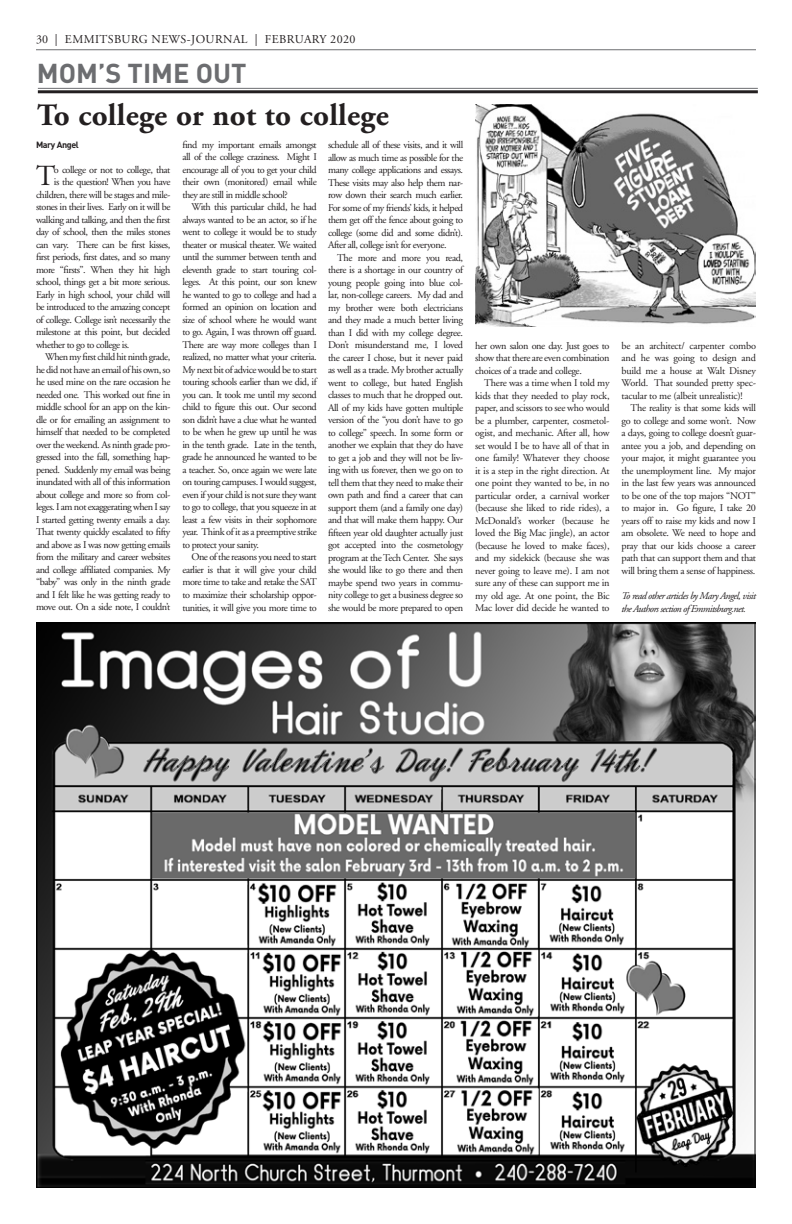
<style>
.page{position:relative;width:792px;height:1224px;background:#fff}
.page>*{position:absolute;margin:0;border:0;box-sizing:border-box;transform-origin:0 0}
.t1{font:700 31px "Adobe Garamond";letter-spacing:.01em;color:#231f20}
.t2{font:29.1px "Adobe Garamond";color:#231f20}
.t3{font:700 27px "DIN";color:#6c6d70}
.t4{font:12px "Adobe Garamond";letter-spacing:.035em;color:#231f20}
.t5{font:10.2px/12.5px "Adobe Garamond";letter-spacing:-.045em;color:#231f20;text-align:justify}
.t6{font:italic 10.2px/12.5px "Adobe Garamond";letter-spacing:-.055em;color:#231f20}
.t7{font:700 9px "DIN";letter-spacing:-.045em;color:#231f20}
</style>
<div class="page">
<hr style="left:36px;top:49px;width:720px;height:1px;background:#6c6d70">
<hr style="left:38px;top:88px;width:720px;height:1px;background:#6c6d70">
<hr style="left:38px;top:90px;width:720px;height:3px;background:#231f20">
<img style="left:36px;top:622px;width:720px;height:566px">
<img style="left:475px;top:104px;width:280px;height:222px">
<p class="t4" style="left:36px;top:33px;width:321px">30 | EMMITSBURG NEWS-JOURNAL | FEBRUARY 2020</p>
<h3 class="t3" style="left:37px;top:56px;width:211px">MOM’S TIME OUT</h3>
<h1 class="t1" style="left:37px;top:98px;width:353px">To college or not to college</h1>
<p class="t7" style="left:36px;top:139px;width:44px">Mary Angel</p>
<h2 class="t2" style="left:36px;top:160px;width:21px">T</h2>
<p class="t5" style="left:54px;top:163px;width:118px">o college or not to college, that</p>
<p class="t5" style="left:182px;top:139px;width:136px">find my important emails amongst all of the college craziness. Might I encourage all of you to get your child their own (monitored) email while they are still in middle school?</p>
<p class="t5" style="left:182px;top:201px;width:136px;text-indent:9px">With this particular child, he had always wanted to be an actor, so if he went to college it would be to study theater or musical theater. We waited until the summer between tenth and eleventh grade to start touring col&shy;leges. At this point, our son knew he wanted to go to college and had a formed an opinion on location and size of school where he would want to go. Again, I was thrown off guard.<br>There are way more colleges than I realized, no matter what your criteria.<br>My next bit of advice would be to start touring schools earlier than we did, if you can. It took me until my second child to figure this out. Our second son didn’t have a clue what he wanted to be when he grew up until he was in the tenth grade. Late in the tenth, grade he announced he wanted to be a teacher. So, once again we were late on touring campuses. I would suggest, even if your child is not sure they want to go to college, that you squeeze in at least a few visits in their sophomore year. Think of it as a preemptive strike to protect your sanity.</p>
<p class="t5" style="left:182px;top:551px;width:136px;text-indent:9px">One of the reasons you need to start earlier is that it will give your child more time to take and retake the SAT to maximize their scholarship oppor&shy;tunities, it will give you more time to</p>
<p class="t5" style="left:328px;top:139px;width:137px">schedule all of these visits, and it will allow as much time as possible for the many college applications and essays.<br>These visits may also help them nar&shy;row down their search much earlier.<br>For some of my friends’ kids, it helped them get off the fence about going to college (some did and some didn’t).<br>After all, college isn’t for everyone.</p>
<p class="t5" style="left:328px;top:251px;width:137px;text-indent:9px">The more and more you read, there is a shortage in our country of young people going into blue col&shy;lar, non-college careers. My dad and my brother were both electricians and they made a much better living than I did with my college degree.<br>Don’t misunderstand me, I loved the career I chose, but it never paid as well as a trade. My brother actually went to college, but hated English classes to much that he dropped out.<br>All of my kids have gotten multiple version of the “you don’t have to go to college” speech. In some form or another we explain that they do have to get a job and they will not be liv&shy;ing with us forever, then we go on to tell them that they need to make their own path and find a career that can support them (and a family one day) and that will make them happy. Our fifteen year old daughter actually just got accepted into the cosmetology program at the Tech Center. She says she would like to go there and then maybe spend two years in commu&shy;nity college to get a business degree so she would be more prepared to open</p>
<p class="t5" style="left:54px;top:176px;width:118px">is the question! When you have</p>
<p class="t5" style="left:36px;top:188px;width:136px">children, there will be stages and mile-</p>
<p class="t5" style="left:36px;top:201px;width:136px">stones in their lives. Early on it will be</p>
<p class="t5" style="left:36px;top:213px;width:136px">walking and talking, and then the first</p>
<p class="t5" style="left:36px;top:226px;width:136px">day of school, then the miles stones</p>
<p class="t5" style="left:36px;top:238px;width:136px">can vary. There can be first kisses,</p>
<p class="t5" style="left:36px;top:251px;width:136px">first periods, first dates, and so many</p>
<p class="t5" style="left:36px;top:263px;width:136px">more “firsts”. When they hit high</p>
<p class="t5" style="left:36px;top:276px;width:136px">school, things get a bit more serious.</p>
<p class="t5" style="left:36px;top:288px;width:136px">Early in high school, your child will</p>
<p class="t5" style="left:36px;top:301px;width:136px">be introduced to the amazing concept</p>
<p class="t5" style="left:36px;top:313px;width:136px">of college. College isn’t necessarily the</p>
<p class="t5" style="left:36px;top:326px;width:136px">milestone at this point, but decided</p>
<p class="t5" style="left:36px;top:338px;width:95px">whether to go to college is.</p>
<p class="t5" style="left:45px;top:351px;width:127px">When my first child hit ninth grade,</p>
<p class="t5" style="left:36px;top:363px;width:136px">he did not have an email of his own, so</p>
<p class="t5" style="left:36px;top:376px;width:136px">he used mine on the rare occasion he</p>
<p class="t5" style="left:36px;top:389px;width:136px">needed one. This worked out fine in</p>
<p class="t5" style="left:36px;top:401px;width:136px">middle school for an app on the kin-</p>
<p class="t5" style="left:36px;top:414px;width:136px">dle or for emailing an assignment to</p>
<p class="t5" style="left:36px;top:426px;width:136px">himself that needed to be completed</p>
<p class="t5" style="left:36px;top:439px;width:136px">over the weekend. As ninth grade pro-</p>
<p class="t5" style="left:36px;top:451px;width:136px">gressed into the fall, something hap-</p>
<p class="t5" style="left:36px;top:464px;width:136px">pened. Suddenly my email was being</p>
<p class="t5" style="left:36px;top:476px;width:136px">inundated with all of this information</p>
<p class="t5" style="left:36px;top:489px;width:136px">about college and more so from col-</p>
<p class="t5" style="left:36px;top:501px;width:136px">leges. I am not exaggerating when I say</p>
<p class="t5" style="left:36px;top:514px;width:136px">I started getting twenty emails a day.</p>
<p class="t5" style="left:36px;top:526px;width:136px">That twenty quickly escalated to fifty</p>
<p class="t5" style="left:36px;top:539px;width:136px">and above as I was now getting emails</p>
<p class="t5" style="left:36px;top:551px;width:136px">from the military and career websites</p>
<p class="t5" style="left:36px;top:564px;width:136px">and college affiliated companies. My</p>
<p class="t5" style="left:36px;top:576px;width:136px">“baby” was only in the ninth grade</p>
<p class="t5" style="left:36px;top:589px;width:136px">and I felt like he was getting ready to</p>
<p class="t5" style="left:36px;top:601px;width:136px">move out. On a side note, I couldn’t</p>
<p class="t5" style="left:475px;top:339px;width:136px">her own salon one day. Just goes to show that there are even combination choices of a trade and college.</p>
<p class="t5" style="left:475px;top:377px;width:136px;text-indent:9px">There was a time when I told my kids that they needed to play rock, paper, and scissors to see who would be a plumber, carpenter, cosmetol&shy;ogist, and mechanic. After all, how set would I be to have all of that in one family! Whatever they choose it is a step in the right direction. At one point they wanted to be, in no particular order, a carnival worker (because she liked to ride rides), a McDonald’s worker (because he loved the Big Mac jingle), an actor (because he loved to make faces), and my sidekick (because she was never going to leave me). I am not sure any of these can support me in my old age. At one point, the Bic Mac lover did decide he wanted to</p>
<p class="t5" style="left:622px;top:340px;width:136px">be an architect/ carpenter combo and he was going to design and build me a house at Walt Disney World. That sounded pretty spec&shy;tacular to me (albeit unrealistic)!</p>
<p class="t5" style="left:622px;top:402px;width:136px;text-indent:9px">The reality is that some kids will go to college and some won’t. Now a days, going to college doesn’t guar&shy;antee you a job, and depending on your major, it might guarantee you the unemployment line. My major in the last few years was announced to be one of the top majors “NOT” to major in. Go figure, I take 20 years off to raise my kids and now I am obsolete. We need to hope and pray that our kids choose a career path that can support them and that will bring them a sense of happiness.</p>
<p class="t6" style="left:622px;top:590px;width:136px">To read other articles by Mary Angel, visit the Authors section of Emmitsburg.net.</p>
</div>
